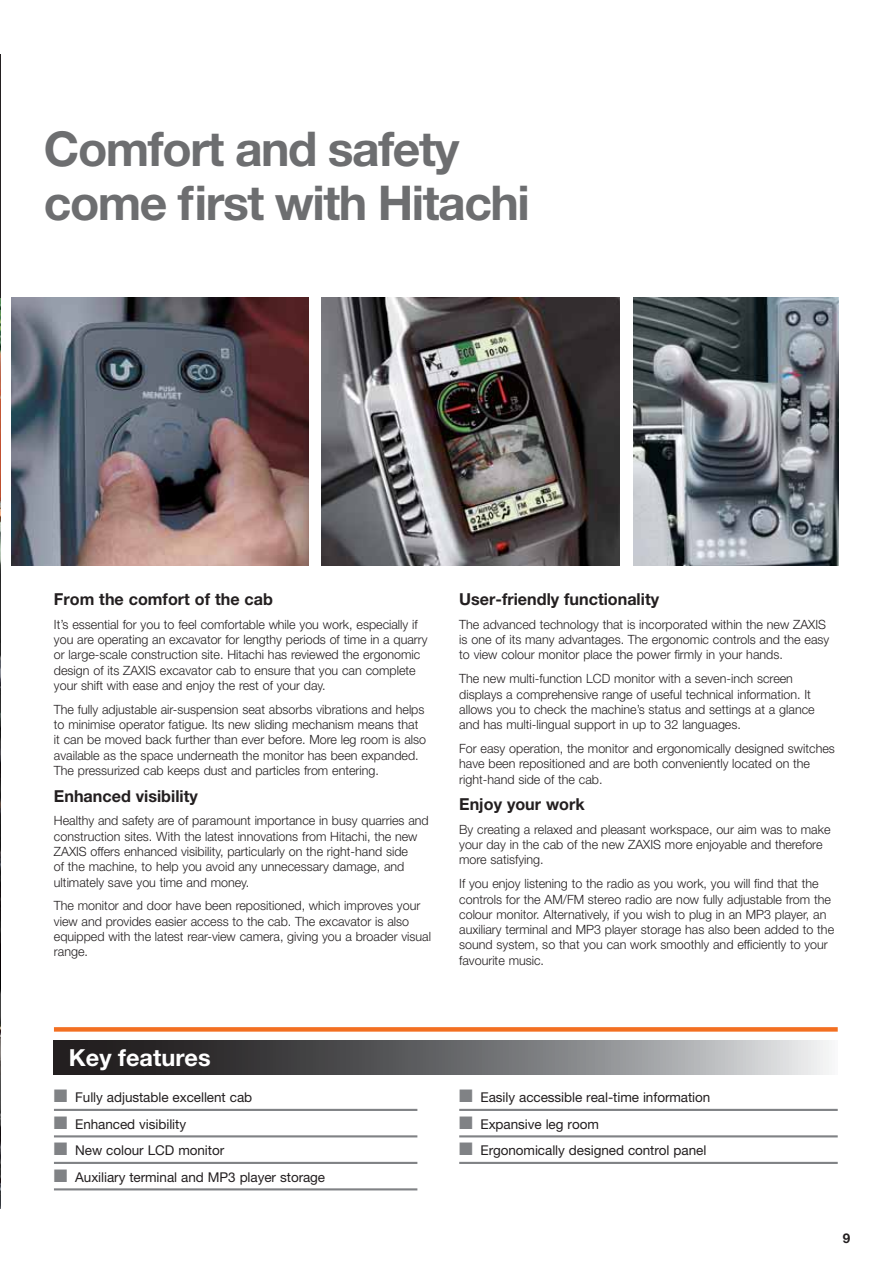
<style>
.page{position:relative;width:893px;height:1263px;background:#fff}
.page>*{position:absolute;margin:0;border:0;box-sizing:border-box;transform-origin:0 0}
.t1{font:700 48px/54.4px "Helvetica Neue LT Pro";letter-spacing:-.03em;color:#6d6e70}
.t2{font:700 23.55px "Helvetica Neue LT Pro";color:#fff}
.t3{font:700 16.5px "Helvetica Neue LT Pro";color:#231f20}
.t4{font:13.5px "Helvetica Neue LT Pro";letter-spacing:-.005em;color:#231f20}
.t5{font:700 13.5px "Helvetica Neue LT Pro";color:#231f20}
.t6{font:300 12.75px/15.3px "Helvetica Neue LT Pro";color:#231f20}
.s1{color:#808285}
</style>
<div class="page">
<div style="left:54px;top:1027px;width:784px;height:5px;background:#f36f21"></div>
<img style="left:0;top:298px;width:1px;height:911px">
<img style="left:633px;top:298px;width:205px;height:268px">
<img style="left:11px;top:298px;width:298px;height:268px">
<img style="left:322px;top:298px;width:297px;height:268px">
<svg style="left:54px;top:1041px;width:775px;height:34px;background:#6e6e70"></svg>
<hr style="left:0;top:54px;width:1px;height:244px;background:#231f20">
<hr style="left:54px;top:1109px;width:363px;height:2px;background:#808285">
<hr style="left:54px;top:1135px;width:363px;height:2px;background:#808285">
<hr style="left:54px;top:1162px;width:363px;height:2px;background:#808285">
<hr style="left:54px;top:1188px;width:363px;height:2px;background:#808285">
<hr style="left:459px;top:1109px;width:379px;height:2px;background:#808285">
<hr style="left:459px;top:1135px;width:379px;height:2px;background:#808285">
<hr style="left:459px;top:1162px;width:379px;height:2px;background:#808285">
<h1 class="t1" style="left:44px;top:126px;width:488px">Comfort and safety come first with Hitachi</h1>
<p class="t3" style="left:54px;top:593px;width:221px">From the comfort of the cab</p>
<p class="t6" style="left:54px;top:618px;width:375px">It’s essential for you to feel comfortable while you work, especially if you are operating an excavator for lengthy periods of time in a quarry or large-scale construction site. Hitachi has reviewed the ergonomic design of its ZAXIS excavator cab to ensure that you can complete your shift with ease and enjoy the rest of your day.</p>
<p class="t6" style="left:54px;top:703px;width:374px">The fully adjustable air-suspension seat absorbs vibrations and helps to minimise operator fatigue. Its new sliding mechanism means that it can be moved back further than ever before. More leg room is also available as the space underneath the monitor has been expanded.<br>The pressurized cab keeps dust and particles from entering.</p>
<p class="t3" style="left:54px;top:790px;width:145px">Enhanced visibility</p>
<p class="t6" style="left:54px;top:814px;width:376px">Healthy and safety are of paramount importance in busy quarries and construction sites. With the latest innovations from Hitachi, the new ZAXIS offers enhanced visibility, particularly on the right-hand side<br>of the machine, to help you avoid any unnecessary damage, and ultimately save you time and money.</p>
<p class="t6" style="left:54px;top:899px;width:379px">The monitor and door have been repositioned, which improves your view and provides easier access to the cab. The excavator is also equipped with the latest rear-view camera, giving you a broader visual range.</p>
<p class="t3" style="left:459px;top:593px;width:201px">User-friendly functionality</p>
<p class="t6" style="left:459px;top:618px;width:371px">The advanced technology that is incorporated within the new ZAXIS is one of its many advantages. The ergonomic controls and the easy to view colour monitor place the power firmly in your hands.</p>
<p class="t6" style="left:459px;top:672px;width:357px">The new multi-function LCD monitor with a seven-inch screen displays a comprehensive range of useful technical information. It allows you to check the machine’s status and settings at a glance and has multi-lingual support in up to 32 languages.</p>
<p class="t6" style="left:459px;top:742px;width:377px">For easy operation, the monitor and ergonomically designed switches have been repositioned and are both conveniently located on the right-hand side of the cab.</p>
<p class="t3" style="left:459px;top:798px;width:127px">Enjoy your work</p>
<p class="t6" style="left:459px;top:823px;width:373px">By creating a relaxed and pleasant workspace, our aim was to make your day in the cab of the new ZAXIS more enjoyable and therefore more satisfying.</p>
<p class="t6" style="left:459px;top:877px;width:376px">If you enjoy listening to the radio as you work, you will find that the controls for the AM/FM stereo radio are now fully adjustable from the colour monitor. Alternatively, if you wish to plug in an MP3 player, an auxiliary terminal and MP3 player storage has also been added to the sound system, so that you can work smoothly and efficiently to your favourite music.</p>
<h2 class="t2" style="left:69px;top:1049px;width:143px">Key features</h2>
<p class="t4" style="left:54px;top:1093px;width:200px"><span class="s1">■</span> Fully adjustable excellent cab</p>
<p class="t4" style="left:54px;top:1119px;width:134px"><span class="s1">■</span> Enhanced visibility</p>
<p class="t4" style="left:54px;top:1146px;width:172px"><span class="s1">■</span> New colour LCD monitor</p>
<p class="t4" style="left:54px;top:1172px;width:273px"><span class="s1">■</span> Auxiliary terminal and MP3 player storage</p>
<p class="t4" style="left:459px;top:1093px;width:253px"><span class="s1">■</span> Easily accessible real-time information</p>
<p class="t4" style="left:459px;top:1119px;width:141px"><span class="s1">■</span> Expansive leg room</p>
<p class="t4" style="left:459px;top:1146px;width:249px"><span class="s1">■</span> Ergonomically designed control panel</p>
<p class="t5" style="left:843px;top:1233px;width:9px">9</p>
</div>
